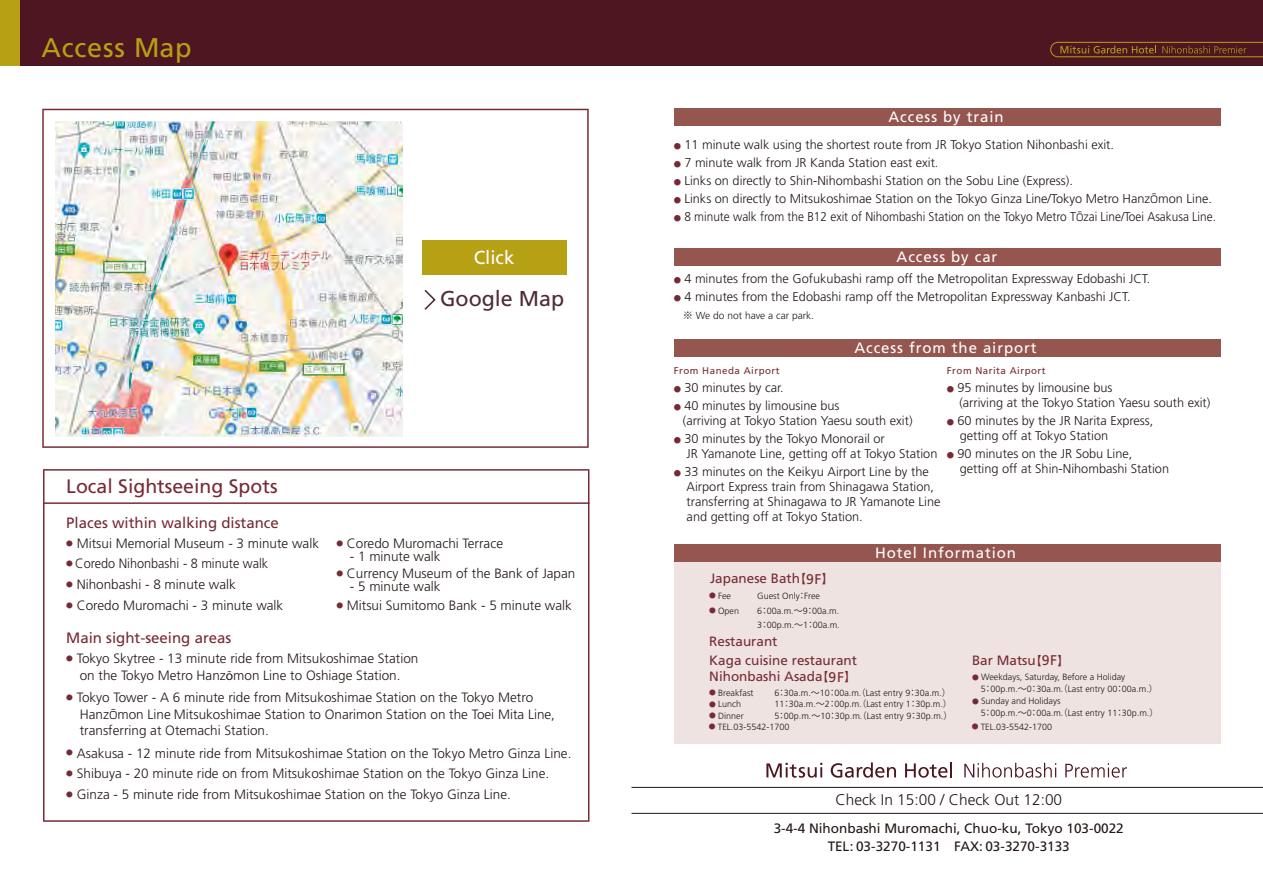
<style>
.page{position:relative;width:1263px;height:893px;background:#fff}
.page>*{position:absolute;margin:0;border:0;box-sizing:border-box;transform-origin:0 0}
.t1{font:27px "Frutiger";letter-spacing:.03em;color:#b6a014}
.t2{font:21.45px "Frutiger";color:#502a34}
.t3{font:19.5px "Frutiger";color:#772a35}
.t4{font:18.75px "Frutiger";color:#fff}
.t5{font:300 15.45px "Frutiger";color:#221815}
.t6{font:15px "Frutiger";letter-spacing:.06em;color:#fff}
.t7{font:15px "Frutiger";color:#772a35}
.t8{font:300 13.5px/16.5px "Frutiger";color:#221815;text-align:center}
.t9{font:13.5px/17.9px "Frutiger";color:#221815;text-align:center}
.t10{font:13.5px/16.5px "Frutiger";color:#772a35}
.t11{font:300 13.5px "Frutiger";color:#221815;scale:.94 1}
.t12{font:300 12.75px/15px "Frutiger";color:#221815}
.t13{font:300 12.75px "Frutiger";color:#221815;scale:.93 1}
.t14{font:300 10.2px "Frutiger";color:#221815}
.t15{font:9.75px "Frutiger";letter-spacing:.05em;color:#772a35}
.t16{font:300 9px/12px "Frutiger";color:#221815}
.s1{font-family:"Myriad Pro";font-weight:400}
.s2{font-family:"Shin Go Pro"}
.s3{font-family:"Shin Go Pro";font-size:7.35px;color:#772a35}
.s4{font-family:"Koz Go Pro";font-weight:400}
.s5{font-family:"Shin Go Pro";font-weight:500;font-size:11.55px}
.s6{font-size:14.1px}
.s7{font-family:"Shin Go Pro";font-size:6.75px;color:#772a35}
.s8{font-family:"Koz Go Pr 6 N";font-weight:400}
</style>
<div class="page">
<div style="left:0;top:0;width:1263px;height:66px;background:#4d1621"></div>
<hr style="left:631px;top:787px;width:632px;height:1px;background:#221815">
<hr style="left:631px;top:813px;width:632px;height:1px;background:#221815">
<div style="left:0;top:0;width:19px;height:66px;background:#b6a014"></div>
<div style="left:674px;top:108px;width:546px;height:18px;background:#965650"></div>
<div style="left:674px;top:248px;width:546px;height:18px;background:#965650"></div>
<div style="left:674px;top:339px;width:546px;height:18px;background:#965650"></div>
<div style="left:674px;top:561px;width:546px;height:183px;background:#eee3e0"></div>
<div style="left:674px;top:544px;width:546px;height:18px;background:#965650"></div>
<svg style="left:1050px;top:42px;width:213px;height:15px"></svg>
<svg style="left:43px;top:469px;width:546px;height:353px"></svg>
<svg style="left:766px;top:763px;width:56px;height:15px"></svg>
<svg style="left:831px;top:762px;width:65px;height:16px"></svg>
<svg style="left:905px;top:762px;width:47px;height:16px"></svg>
<svg style="left:964px;top:763px;width:92px;height:15px"></svg>
<svg style="left:1065px;top:763px;width:62px;height:15px"></svg>
<img style="left:42px;top:109px;width:547px;height:339px">
<div style="left:422px;top:240px;width:144px;height:35px;background:#b6a014"></div>
<svg style="left:423px;top:288px;width:14px;height:24px"></svg>
<h1 class="t1" style="left:41px;top:31px;width:152px">Access Map</h1>
<h3 class="t3" style="left:66px;top:475px;width:213px">Local Sightseeing Spots</h3>
<p class="t7" style="left:66px;top:514px;width:214px">Places within walking distance</p>
<h3 class="t4" style="left:474px;top:247px;width:42px">Click</h3>
<h2 class="t2" style="left:440px;top:286px;width:126px">Google Map</h2>
<p class="t8" style="left:66px;top:535px;width:254px"><sup>●</sup> Mitsui Memorial Museum - 3 minute walk</p>
<p class="t8" style="left:336px;top:535px;width:168px"><sup>●</sup> Coredo Muromachi Terrace</p>
<p class="t8" style="left:350px;top:548px;width:92px">- 1 minute walk</p>
<p class="t11" style="left:66px;top:556px;width:216px"><sup>●</sup> Coredo Nihonbashi - 8 minute walk</p>
<p class="t8" style="left:336px;top:565px;width:241px"><sup>●</sup> Currency Museum of the Bank of Japan</p>
<p class="t8" style="left:350px;top:578px;width:92px">- 5 minute walk</p>
<p class="t8" style="left:336px;top:597px;width:237px"><sup>●</sup> Mitsui Sumitomo Bank - 5 minute walk</p>
<p class="t8" style="left:66px;top:576px;width:171px"><sup>●</sup> Nihonbashi - 8 minute walk</p>
<p class="t8" style="left:66px;top:597px;width:219px"><sup>●</sup> Coredo Muromachi - 3 minute walk</p>
<p class="t7" style="left:66px;top:629px;width:167px">Main sight-seeing areas</p>
<p class="t8" style="left:66px;top:650px;width:354px"><sup>●</sup> Tokyo Skytree - 13 minute ride from Mitsukoshimae Station on the Tokyo Metro Hanz<span class="s1">ō</span>mon Line to Oshiage Station.</p>
<p class="t8" style="left:80px;top:689px;width:477px;text-align:left;text-indent:-14px"><sup>●</sup> Tokyo Tower - A 6 minute ride from Mitsukoshimae Station on the Tokyo Metro<br>Hanz<span class="s2">ō</span>mon Line Mitsukoshimae Station to Onarimon Station on the Toei Mita Line, transferring at Otemachi Station.</p>
<p class="t8" style="left:66px;top:745px;width:507px"><sup>●</sup> Asakusa - 12 minute ride from Mitsukoshimae Station on the Tokyo Metro Ginza Line.</p>
<p class="t8" style="left:66px;top:765px;width:484px"><sup>●</sup> Shibuya - 20 minute ride on from Mitsukoshimae Station on the Tokyo Ginza Line.</p>
<p class="t8" style="left:66px;top:786px;width:446px"><sup>●</sup> Ginza - 5 minute ride from Mitsukoshimae Station on the Tokyo Ginza Line.</p>
<p class="t6" style="left:888px;top:108px;width:117px">Access by train</p>
<p class="t12" style="left:674px;top:138px;width:442px"><span class="s3">●</span> 11 minute walk using the shortest route from JR Tokyo Station Nihonbashi exit.</p>
<p class="t12" style="left:674px;top:156px;width:266px"><span class="s3">●</span> 7 minute walk from JR Kanda Station east exit.</p>
<p class="t12" style="left:674px;top:174px;width:400px"><span class="s3">●</span> Links on directly to Shin-Nihombashi Station on the Sobu Line (Express).</p>
<p class="t12" style="left:674px;top:192px;width:540px"><span class="s3">●</span> Links on directly to Mitsukoshimae Station on the Tokyo Ginza Line/Tokyo Metro Hanz<span class="s2">ō</span>mon Line.</p>
<p class="t13" style="left:674px;top:210px;width:584px"><span class="s3">●</span> 8 minute walk from the B12 exit of Nihombashi Station on the Tokyo Metro T<span class="s2">ō</span>zai Line/Toei Asakusa Line.</p>
<p class="t6" style="left:896px;top:248px;width:102px">Access by car</p>
<p class="t12" style="left:674px;top:272px;width:478px"><span class="s3">●</span> 4 minutes from the Gofukubashi ramp off the Metropolitan Expressway Edobashi JCT.</p>
<p class="t12" style="left:674px;top:290px;width:458px"><span class="s3">●</span> 4 minutes from the Edobashi ramp off the Metropolitan Expressway Kanbashi JCT.</p>
<p class="t14" style="left:683px;top:310px;width:133px"><span class="s4">※</span> We do not have a car park.</p>
<p class="t6" style="left:854px;top:339px;width:184px">Access from the airport</p>
<p class="t15" style="left:674px;top:365px;width:107px">From Haneda Airport</p>
<p class="t12" style="left:674px;top:380px;width:111px"><span class="s3">●</span> 30 minutes by car.</p>
<p class="t12" style="left:683px;top:398px;width:231px;text-indent:-9px"><span class="s3">●</span> 40 minutes by limousine bus<br>(arriving at Tokyo Station Yaesu south exit)</p>
<p class="t12" style="left:687px;top:431px;width:252px;text-indent:-13px"><span class="s3">●</span> 30 minutes by the Tokyo Monorail or<br>JR Yamanote Line, getting off at Tokyo Station</p>
<p class="t12" style="left:687px;top:464px;width:255px;text-indent:-13px"><span class="s3">●</span> 33 minutes on the Keikyu Airport Line by the Airport Express train from Shinagawa Station, transferring at Shinagawa to JR Yamanote Line and getting off at Tokyo Station.</p>
<p class="t15" style="left:947px;top:365px;width:100px">From Narita Airport</p>
<p class="t12" style="left:959px;top:380px;width:253px;text-indent:-12px"><span class="s3">●</span> 95 minutes by limousine bus<br>(arriving at the Tokyo Station Yaesu south exit)</p>
<p class="t12" style="left:960px;top:413px;width:195px;text-indent:-13px"><span class="s3">●</span> 60 minutes by the JR Narita Express, getting off at Tokyo Station</p>
<p class="t12" style="left:960px;top:446px;width:211px;text-indent:-13px"><span class="s3">●</span> 90 minutes on the JR Sobu Line, getting off at Shin-Nihombashi Station</p>
<p class="t6" style="left:875px;top:544px;width:143px">Hotel Information</p>
<p class="t10" style="left:710px;top:570px;width:125px">Japanese Bath<span class="s5">【</span><span class="s6">9F</span><span class="s5">】</span></p>
<p class="t16" style="left:709px;top:590px;width:23px"><span class="s7">●</span> Fee</p>
<p class="t16" style="left:757px;top:590px;width:64px">Guest Only<span class="s8">：</span>Free</p>
<p class="t16" style="left:709px;top:605px;width:32px"><span class="s7">●</span> Open</p>
<p class="t16" style="left:757px;top:604px;width:84px;line-height:13.5px">6<span class="s8">：</span>00a.m.<span class="s8">～</span>9<span class="s8">：</span>00a.m.<br>3<span class="s8">：</span>00p.m.<span class="s8">～</span>1<span class="s8">：</span>00a.m.</p>
<p class="t10" style="left:709px;top:652px;width:149px">Kaga cuisine restaurant<br>Nihonbashi Asada<span class="s5">【</span><span class="s6">9F</span><span class="s5">】</span></p>
<p class="t10" style="left:709px;top:633px;width:70px">Restaurant</p>
<p class="t16" style="left:709px;top:687px;width:46px"><span class="s7">●</span> Breakfast</p>
<p class="t16" style="left:774px;top:687px;width:178px">6<span class="s8">：</span>30a.m.<span class="s8">～</span>10<span class="s8">：</span>00a.m.<span class="s8">（</span>Last entry 9<span class="s8">：</span>30a.m.<span class="s8">）</span></p>
<p class="t16" style="left:709px;top:698px;width:34px"><span class="s7">●</span> Lunch</p>
<p class="t16" style="left:774px;top:698px;width:179px">11<span class="s8">：</span>30a.m.<span class="s8">～</span>2<span class="s8">：</span>00p.m.<span class="s8">（</span>Last entry 1<span class="s8">：</span>30p.m.<span class="s8">）</span></p>
<p class="t16" style="left:709px;top:709px;width:36px"><span class="s7">●</span> Dinner</p>
<p class="t16" style="left:774px;top:709px;width:180px">5<span class="s8">：</span>00p.m.<span class="s8">～</span>10<span class="s8">：</span>30p.m.<span class="s8">（</span>Last entry 9<span class="s8">：</span>30p.m.<span class="s8">）</span></p>
<p class="t16" style="left:709px;top:721px;width:82px"><span class="s7">●</span> TEL.03-5542-1700</p>
<p class="t10" style="left:972px;top:652px;width:99px">Bar Matsu<span class="s5">【</span><span class="s6">9F</span><span class="s5">】</span></p>
<p class="t16" style="left:981px;top:671px;width:179px;text-indent:-9px"><span class="s7">●</span> Weekdays, Saturday, Before a Holiday<br>5<span class="s8">：</span>00p.m.<span class="s8">～</span>0<span class="s8">：</span>30a.m.<span class="s8">（</span>Last entry 00<span class="s8">：</span>00a.m.<span class="s8">）</span></p>
<p class="t16" style="left:981px;top:695px;width:179px;text-indent:-9px"><span class="s7">●</span> Sunday and Holidays<br>5<span class="s8">：</span>00p.m.<span class="s8">～</span>0<span class="s8">：</span>00a.m.<span class="s8">（</span>Last entry 11<span class="s8">：</span>30p.m.<span class="s8">）</span></p>
<p class="t16" style="left:972px;top:721px;width:82px"><span class="s7">●</span> TEL.03-5542-1700</p>
<p class="t5" style="left:835px;top:791px;width:228px">Check In 15:00 / Check Out 12:00</p>
<p class="t9" style="left:774px;top:820px;width:352px">3-4-4 Nihonbashi Muromachi, Chuo-ku, Tokyo 103-0022<br>TEL: 03-3270-1131 FAX: 03-3270-3133</p>
</div>
